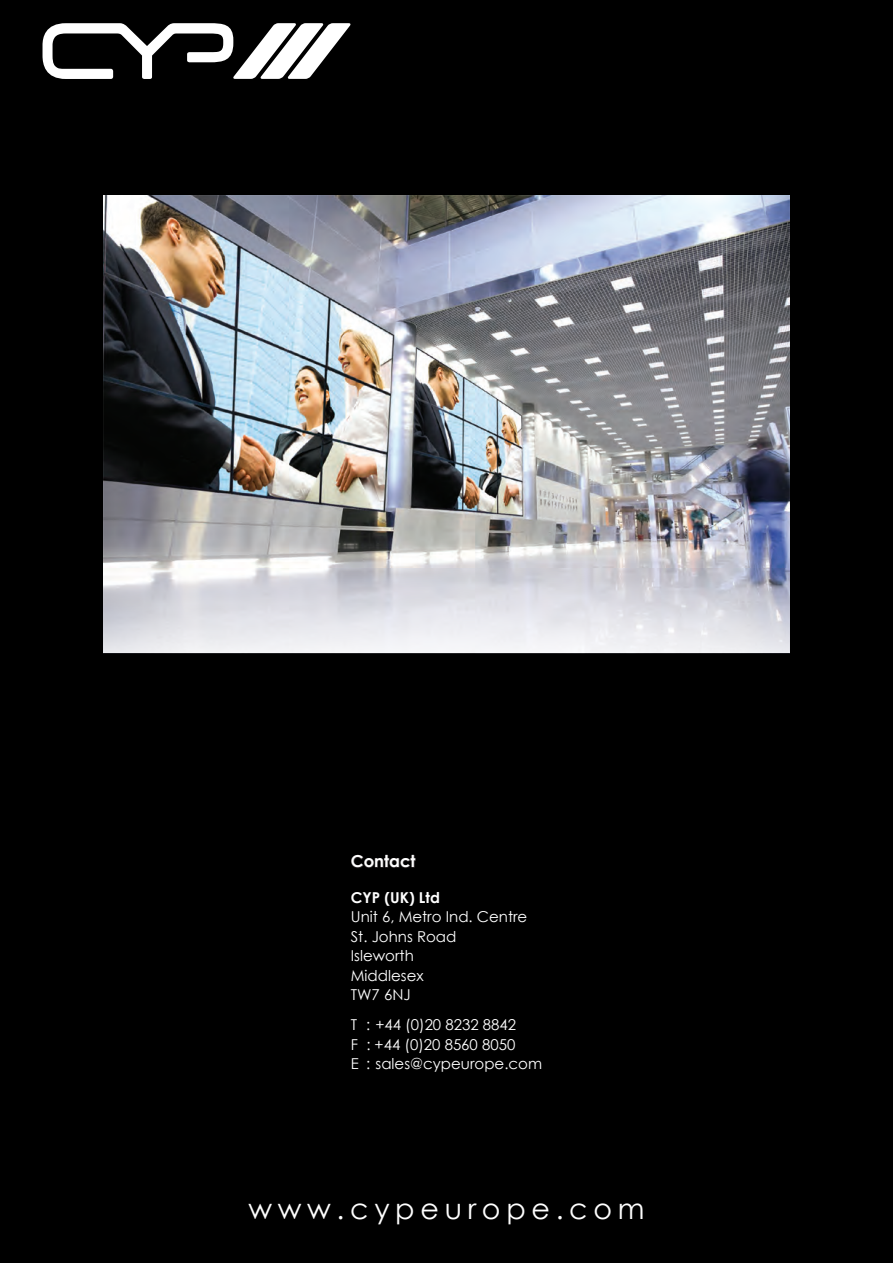
<style>
.page{position:relative;width:893px;height:1263px;background:#000}
.page>*{position:absolute;margin:0;border:0;box-sizing:border-box;transform-origin:0 0}
.t1{font:28.5px "Century Gothic";letter-spacing:.2em;color:#fff}
.t2{font:700 16.5px "Century Gothic";color:#fff}
.t3{font:15px "Century Gothic";color:#fff}
.t4{font:700 15px "Century Gothic";color:#fff}
</style>
<div class="page">
<svg style="left:43px;top:23px;width:307px;height:56px"></svg>
<img style="left:103px;top:195px;width:687px;height:458px">
<svg style="left:351px;top:855px;width:65px;height:13px"></svg>
<p class="t2" style="left:351px;top:849px;width:66px">Contact</p>
<p class="t4" style="left:351px;top:886px;width:91px">CYP (UK) Ltd</p>
<p class="t3" style="left:351px;top:906px;width:178px">Unit 6, Metro Ind. Centre</p>
<p class="t3" style="left:351px;top:926px;width:107px">St. Johns Road</p>
<p class="t3" style="left:351px;top:945px;width:65px">Isleworth</p>
<p class="t3" style="left:351px;top:965px;width:74px">Middlesex</p>
<p class="t3" style="left:351px;top:984px;width:61px">TW7 6NJ</p>
<p class="t3" style="left:351px;top:1014px;width:167px">T : +44 (0)20 8232 8842</p>
<p class="t3" style="left:351px;top:1034px;width:166px">F : +44 (0)20 8560 8050</p>
<p class="t3" style="left:351px;top:1053px;width:193px">E : sales@cypeurope.com</p>
<p class="t1" style="left:248px;top:1188px;width:398px">www.cypeurope.com</p>
</div>
